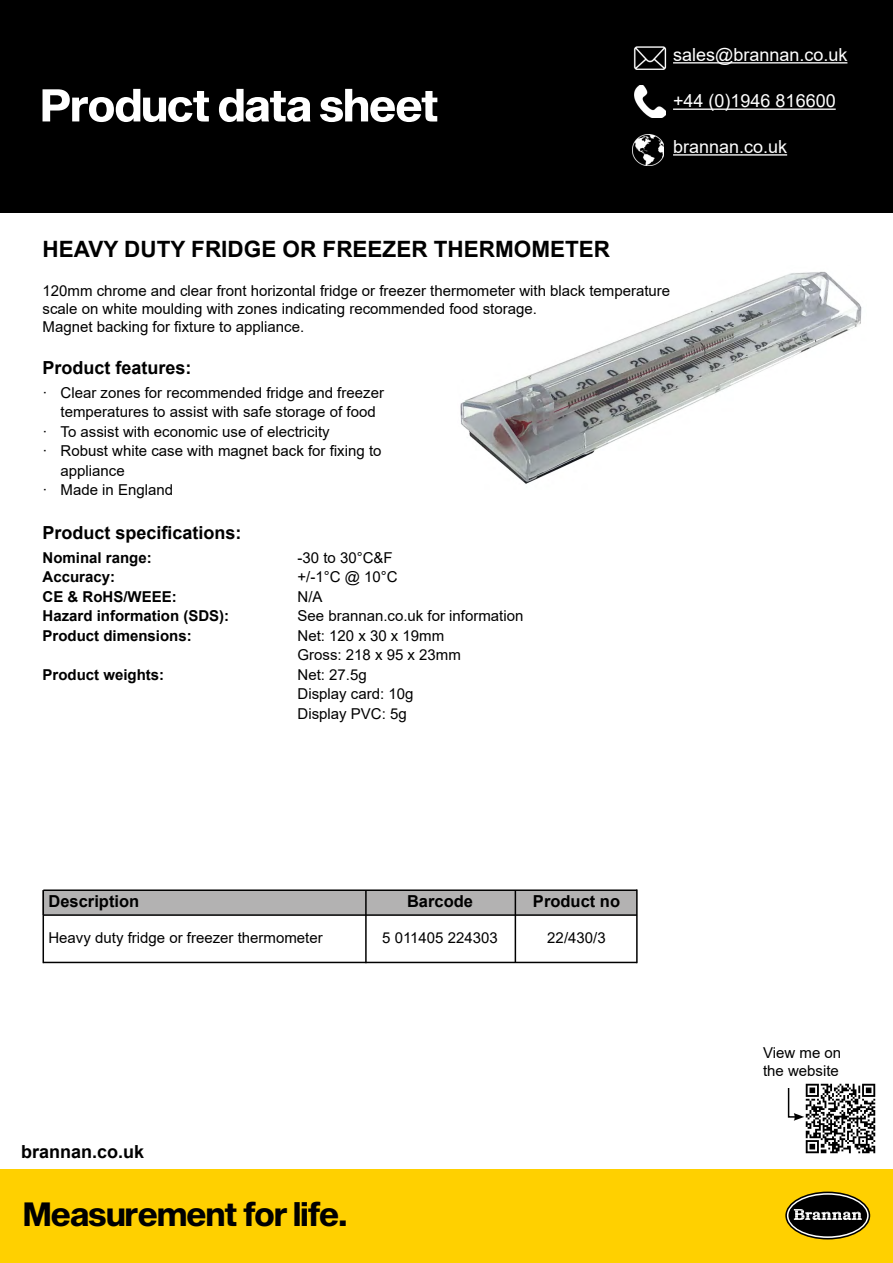
<style>
.page{position:relative;width:893px;height:1263px;background:#fff}
.page>*{position:absolute;margin:0;border:0;box-sizing:border-box;transform-origin:0 0}
.t1{font:33px "Sequel Sans Bold Disp";color:#000}
.t2{font:700 22.5px "Arial";color:#000}
.t3{font:700 18px "Arial";color:#000}
.t4{font:18px "Arial";color:#fff}
.t5{font:700 16.5px "Arial";color:#000}
.t6{font:15px/18px "Arial";color:#000}
.t7{font:700 15px "Arial";color:#000}
</style>
<div class="page">
<div style="left:0;top:0;width:893px;height:213px;background:#000"></div>
<div style="left:0;top:1169px;width:893px;height:94px;background:#ffd000"></div>
<svg style="left:786px;top:1192px;width:83px;height:47px"></svg>
<div style="left:785px;top:1191px;width:85px;height:48px;border:2px solid #000;border-radius:50%"></div>
<div style="left:788px;top:1195px;width:79px;height:41px;background:#000;border-radius:50%"></div>
<svg style="left:794px;top:1209px;width:68px;height:11px"></svg>
<img style="left:633px;top:47px;width:34px;height:22px">
<hr style="left:673px;top:62px;width:174px;height:2px;background:#fff">
<img style="left:635px;top:86px;width:30px;height:32px">
<hr style="left:673px;top:109px;width:163px;height:1px;background:#fff">
<img style="left:633px;top:134px;width:31px;height:32px">
<hr style="left:673px;top:154px;width:114px;height:2px;background:#fff">
<svg style="left:43px;top:89px;width:394px;height:33px"></svg>
<img style="left:460px;top:271px;width:402px;height:213px">
<div style="left:43px;top:890px;width:594px;height:25px;background:#b3b2b2"></div>
<hr style="left:43px;top:889px;width:594px;height:2px;background:#000">
<hr style="left:43px;top:914px;width:594px;height:2px;background:#000">
<hr style="left:43px;top:890px;width:1px;height:73px;background:#000">
<hr style="left:365px;top:890px;width:2px;height:73px;background:#000">
<hr style="left:515px;top:890px;width:1px;height:73px;background:#000">
<hr style="left:636px;top:889px;width:2px;height:74px;background:#000">
<hr style="left:43px;top:962px;width:594px;height:1px;background:#000">
<img style="left:805px;top:1083px;width:71px;height:71px">
<svg style="left:787px;top:1088px;width:17px;height:33px"></svg>
<p class="t4" style="left:673px;top:42px;width:176px">sales@brannan.co.uk</p>
<p class="t4" style="left:673px;top:89px;width:164px">+44 (0)1946 816600</p>
<p class="t4" style="left:673px;top:134px;width:116px">brannan.co.uk</p>
<h2 class="t2" style="left:43px;top:233px;width:569px">HEAVY DUTY FRIDGE OR FREEZER THERMOMETER</h2>
<p class="t6" style="left:43px;top:281px;width:629px">120mm chrome and clear front horizontal fridge or freezer thermometer with black temperature scale on white moulding with zones indicating recommended food storage.<br>Magnet backing for fixture to appliance.</p>
<p class="t3" style="left:43px;top:355px;width:151px">Product features:</p>
<p class="t6" style="left:43px;top:383px;width:343px">· Clear zones for recommended fridge and freezer</p>
<p class="t6" style="left:61px;top:403px;width:317px">temperatures to assist with safe storage of food</p>
<p class="t6" style="left:43px;top:422px;width:289px">· To assist with economic use of electricity</p>
<p class="t6" style="left:43px;top:442px;width:340px">· Robust white case with magnet back for fixing to</p>
<p class="t6" style="left:61px;top:461px;width:66px">appliance</p>
<p class="t6" style="left:43px;top:481px;width:132px">· Made in England</p>
<p class="t3" style="left:43px;top:520px;width:201px">Product specifications:</p>
<p class="t7" style="left:43px;top:547px;width:111px">Nominal range:</p>
<p class="t6" style="left:298px;top:548px;width:97px">-30 to 30°C&amp;F</p>
<p class="t7" style="left:43px;top:566px;width:74px">Accuracy:</p>
<p class="t6" style="left:298px;top:568px;width:102px">+/-1°C @ 10°C</p>
<p class="t7" style="left:43px;top:586px;width:136px">CE &amp; RoHS/WEEE:</p>
<p class="t6" style="left:298px;top:587px;width:27px">N/A</p>
<p class="t7" style="left:43px;top:605px;width:188px">Hazard information (SDS):</p>
<p class="t6" style="left:298px;top:607px;width:227px">See brannan.co.uk for information</p>
<p class="t7" style="left:43px;top:625px;width:151px">Product dimensions:</p>
<p class="t6" style="left:298px;top:626px;width:165px;line-height:19.5px">Net: 120 x 30 x 19mm<br>Gross: 218 x 95 x 23mm</p>
<p class="t7" style="left:43px;top:664px;width:123px">Product weights:</p>
<p class="t6" style="left:298px;top:665px;width:117px;line-height:19.5px">Net: 27.5g<br>Display card: 10g<br>Display PVC: 5g</p>
<p class="t5" style="left:48px;top:889px;width:92px">Description</p>
<p class="t5" style="left:407px;top:889px;width:68px">Barcode</p>
<p class="t5" style="left:533px;top:889px;width:89px">Product no</p>
<p class="t6" style="left:48px;top:928px;width:276px">Heavy duty fridge or freezer thermometer</p>
<p class="t6" style="left:382px;top:928px;width:117px">5 011405 224303</p>
<p class="t6" style="left:547px;top:928px;width:60px">22/430/3</p>
<p class="t3" style="left:21px;top:1139px;width:125px">brannan.co.uk</p>
<h1 class="t1" style="left:24px;top:1191px;width:325px">Measurement for life.</h1>
<p class="t6" style="left:763px;top:1044px;width:80px">View me on the website</p>
</div>
